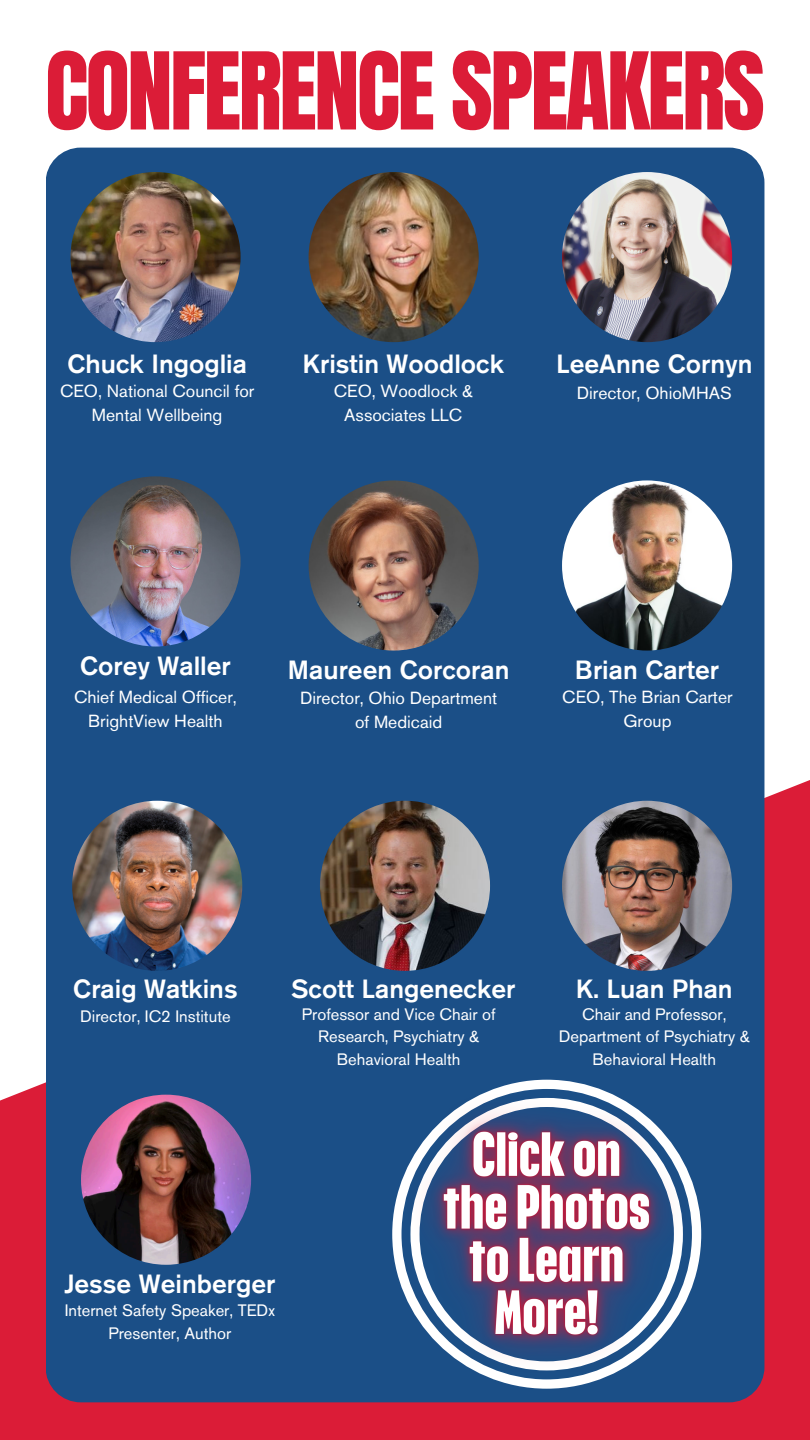
<style>
.page{position:relative;width:810px;height:1440px;background:#fff}
.page>*{position:absolute;margin:0;border:0;box-sizing:border-box;transform-origin:0 0}
.t1{font:91px "Anton";letter-spacing:-.03em;color:#db1c37}
.t2{font:500 26.2px "Akzidenz Grotesk Pro";color:#fff}
.t3{font:17.5px/24px "Akzidenz Grotesk Pro";color:#fff;text-align:center}
.t4{font:16.5px/22.6px "Akzidenz Grotesk Pro";color:#fff;text-align:center}
</style>
<div class="page">
<svg style="left:0;top:777px;width:810px;height:663px;fill:#db1c37"></svg>
<div style="left:46px;top:148px;width:718px;height:1254px;background:#1b4f87;border-radius:35px"></div>
<img style="left:70px;top:172px;width:171px;height:170px;border-radius:50%">
<img style="left:70px;top:476px;width:171px;height:171px;border-radius:50%">
<img style="left:72px;top:801px;width:170px;height:170px;border-radius:50%">
<img style="left:309px;top:172px;width:170px;height:170px;border-radius:50%">
<img style="left:309px;top:480px;width:170px;height:171px;border-radius:50%">
<img style="left:81px;top:1095px;width:170px;height:170px;border-radius:50%">
<img style="left:562px;top:172px;width:170px;height:170px;border-radius:50%">
<img style="left:562px;top:480px;width:170px;height:171px;border-radius:50%">
<img style="left:562px;top:801px;width:170px;height:170px;border-radius:50%">
<img style="left:320px;top:801px;width:170px;height:170px;border-radius:50%">
<img style="left:373px;top:1079px;width:347px;height:340px">
<p class="t1" style="left:45px;top:26px;width:721px">CONFERENCE SPEAKERS</p>
<p class="t2" style="left:67px;top:354px;width:181px">Chuck Ingoglia</p>
<p class="t3" style="left:60px;top:381px;width:196px">CEO, National Council for<br>Mental Wellbeing</p>
<p class="t2" style="left:303px;top:354px;width:203px">Kristin Woodlock</p>
<h3 class="t3" style="left:334px;top:381px;width:141px">CEO, Woodlock &amp;<br>Associates LLC</h3>
<p class="t2" style="left:556px;top:354px;width:198px">LeeAnne Cornyn</p>
<p class="t3" style="left:577px;top:382px;width:156px">Director, OhioMHAS</p>
<h3 class="t2" style="left:80px;top:655px;width:152px">Corey Waller</h3>
<p class="t3" style="left:74px;top:687px;width:164px">Chief Medical Officer,<br>BrightView Health</p>
<p class="t2" style="left:288px;top:660px;width:223px">Maureen Corcoran</p>
<p class="t3" style="left:300px;top:687px;width:199px">Director, Ohio Department of Medicaid</p>
<h3 class="t2" style="left:575px;top:660px;width:146px">Brian Carter</h3>
<p class="t3" style="left:562px;top:687px;width:172px">CEO, The Brian Carter<br>Group</p>
<p class="t2" style="left:73px;top:979px;width:166px">Craig Watkins</p>
<p class="t4" style="left:80px;top:1006px;width:152px">Director, IC2 Institute</p>
<p class="t2" style="left:291px;top:979px;width:226px">Scott Langenecker</p>
<h3 class="t4" style="left:302px;top:1004px;width:195px">Professor and Vice Chair of<br>Research, Psychiatry &amp;<br>Behavioral Health</h3>
<h3 class="t2" style="left:576px;top:979px;width:158px">K. Luan Phan</h3>
<h3 class="t4" style="left:559px;top:1004px;width:192px">Chair and Professor,<br>Department of Psychiatry &amp;<br>Behavioral Health</h3>
<p class="t2" style="left:64px;top:1273px;width:213px">Jesse Weinberger</p>
<h3 class="t4" style="left:65px;top:1301px;width:212px">Internet Safety Speaker, TEDx<br>Presenter, Author</h3>
</div>
